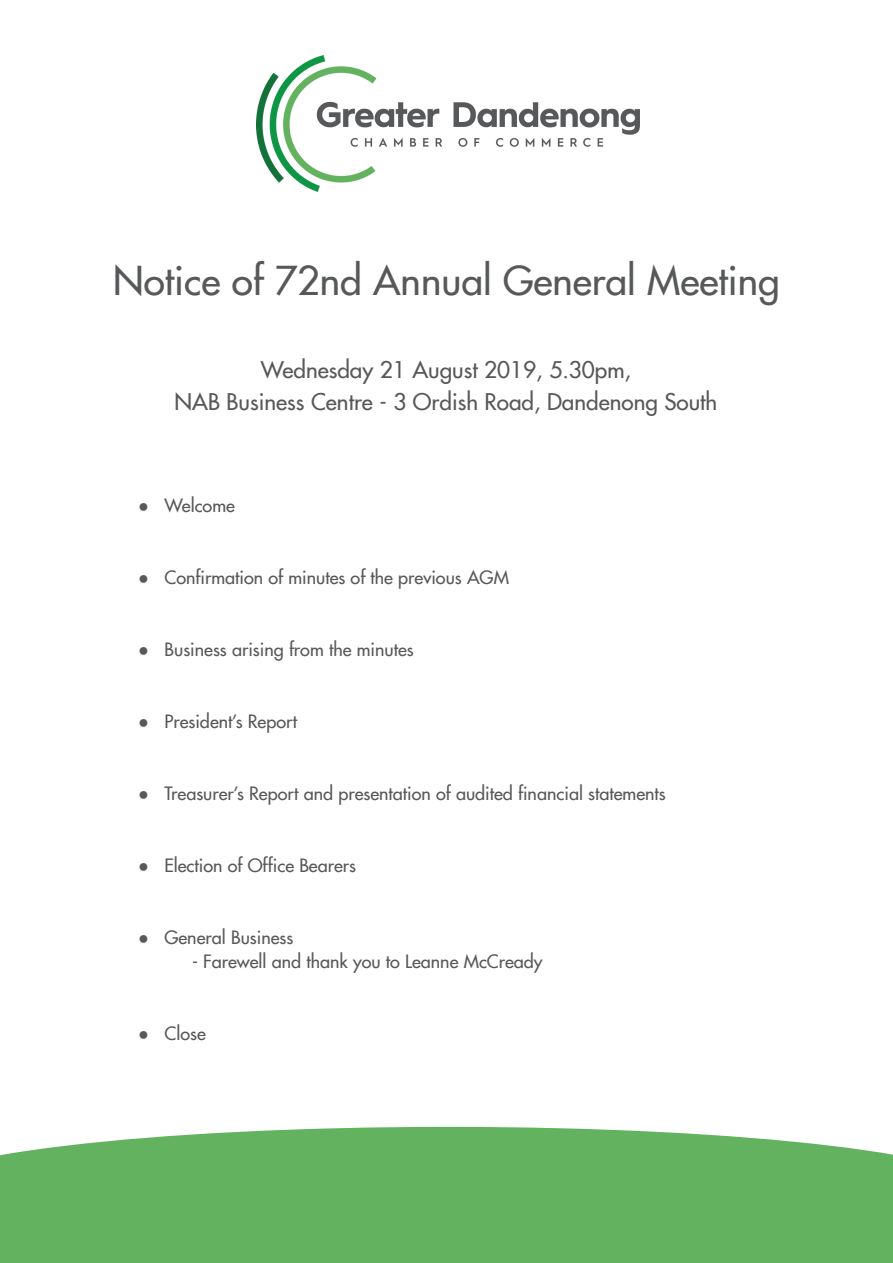
<style>
.page{position:relative;width:893px;height:1263px;background:#fff}
.page>*{position:absolute;margin:0;border:0;box-sizing:border-box;transform-origin:0 0}
.t1{font:500 39px "Futura";color:#57585a}
.t2{font:500 22.5px "Futura";color:#57585a}
.t3{font:500 18px "Futura";color:#57585a}
.s1{font-family:"Arial";font-weight:400}
</style>
<div class="page">
<svg style="left:0;top:1127px;width:893px;height:86px;fill:#63b260"></svg>
<div style="left:0;top:1213px;width:893px;height:50px;background:#63b260"></div>
<img style="left:257px;top:55px;width:382px;height:137px">
<p class="t1" style="left:113px;top:256px;width:668px">Notice of 72nd Annual General Meeting</p>
<p class="t2" style="left:261px;top:356px;width:372px">Wednesday 21 August 2019, 5.30pm,</p>
<p class="t2" style="left:175px;top:387px;width:544px">NAB Business Centre - 3 Ordish Road, Dandenong South</p>
<p class="t3" style="left:138px;top:494px;width:98px"><span class="s1">●</span> Welcome</p>
<p class="t3" style="left:138px;top:566px;width:372px"><span class="s1">●</span> Confirmation of minutes of the previous AGM</p>
<p class="t3" style="left:138px;top:638px;width:277px"><span class="s1">●</span> Business arising from the minutes</p>
<p class="t3" style="left:138px;top:710px;width:161px"><span class="s1">●</span> President’s Report</p>
<p class="t3" style="left:138px;top:782px;width:529px"><span class="s1">●</span> Treasurer’s Report and presentation of audited financial statements</p>
<p class="t3" style="left:138px;top:854px;width:220px"><span class="s1">●</span> Election of Office Bearers</p>
<p class="t3" style="left:138px;top:926px;width:157px"><span class="s1">●</span> General Business</p>
<p class="t3" style="left:192px;top:950px;width:352px">- Farewell and thank you to Leanne McCready</p>
<p class="t3" style="left:138px;top:1022px;width:69px"><span class="s1">●</span> Close</p>
</div>
